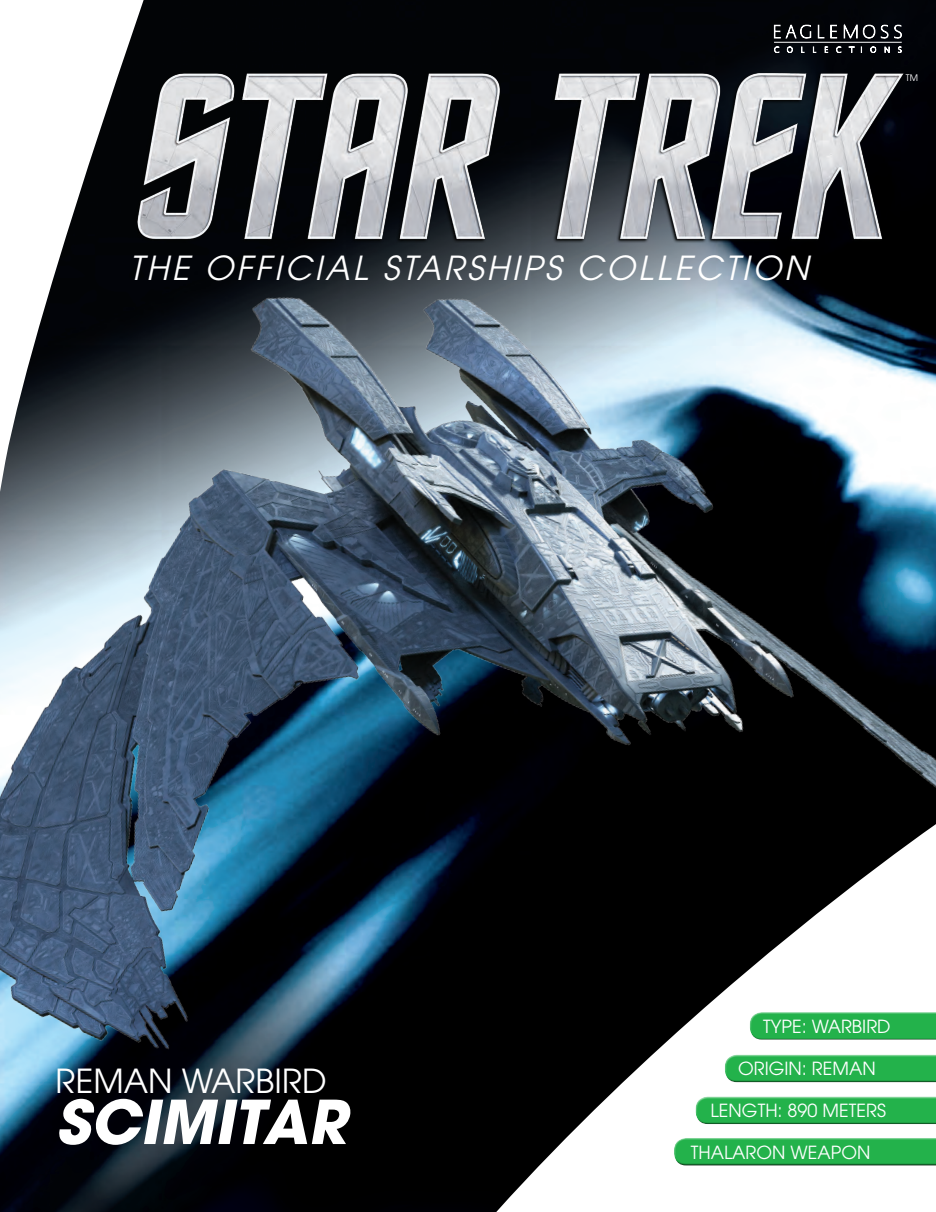
<style>
.page{position:relative;width:936px;height:1212px;background:#fff}
.page>*{position:absolute;margin:0;border:0;box-sizing:border-box;transform-origin:0 0}
.t1{font:italic 700 60px "Avant Garde";color:#fff}
.t2{font:italic 33px "Avant Garde LT";letter-spacing:.09em;color:#fff}
.t3{font:33px "Avant Garde";color:#fff}
.t4{font:18px "Avant Garde";color:#fff}
.t5{font:9px "Avant Garde";color:#fff}
</style>
<div class="page">
<div style="left:0;top:0;width:935px;height:1212px;background:#020406"></div>
<svg style="left:87px;top:1096px;width:848px;height:116px"></svg>
<svg style="left:0;top:0;width:177px;height:136px"></svg>
<div style="left:692px;top:1094px;width:243px;height:24px;background:#fff;opacity:.75"></div>
<div style="left:694px;top:1100px;width:241px;height:25px;background:#231f20;opacity:.75"></div>
<div style="left:671px;top:1135px;width:264px;height:25px;background:#fff;opacity:.75"></div>
<div style="left:672px;top:1141px;width:263px;height:26px;background:#231f20;opacity:.75"></div>
<img style="left:0;top:136px;width:935px;height:960px">
<svg style="left:773px;top:23px;width:37px;height:16px"></svg>
<svg style="left:817px;top:25px;width:7px;height:13px"></svg>
<svg style="left:830px;top:25px;width:6px;height:14px"></svg>
<svg style="left:843px;top:24px;width:58px;height:16px"></svg>
<svg style="left:773px;top:46px;width:6px;height:3px"></svg>
<svg style="left:786px;top:46px;width:7px;height:3px"></svg>
<svg style="left:800px;top:46px;width:4px;height:3px"></svg>
<svg style="left:812px;top:46px;width:4px;height:3px"></svg>
<svg style="left:823px;top:46px;width:5px;height:3px"></svg>
<svg style="left:835px;top:46px;width:6px;height:3px"></svg>
<svg style="left:847px;top:46px;width:15px;height:3px"></svg>
<svg style="left:869px;top:46px;width:7px;height:3px"></svg>
<svg style="left:883px;top:46px;width:6px;height:3px"></svg>
<svg style="left:897px;top:46px;width:4px;height:3px"></svg>
<hr style="left:773px;top:42px;width:128px;height:1px;background:#fff">
<img style="left:122px;top:49px;width:792px;height:250px">
<h2 class="t2" style="left:129px;top:249px;width:680px">THE OFFICIAL STARSHIPS COLLECTION</h2>
<p class="t5" style="left:905px;top:72px;width:14px">TM</p>
<h2 class="t3" style="left:56px;top:1061px;width:272px">REMAN WARBIRD</h2>
<h1 class="t1" style="left:56px;top:1083px;width:306px">SCIMITAR</h1>
<p class="t4" style="left:762px;top:1016px;width:129px">TYPE: WARBIRD</p>
<p class="t4" style="left:737px;top:1058px;width:139px">ORIGIN: REMAN</p>
<p class="t4" style="left:710px;top:1100px;width:177px">LENGTH: 890 METERS</p>
<p class="t4" style="left:690px;top:1142px;width:181px">THALARON WEAPON</p>
</div>
